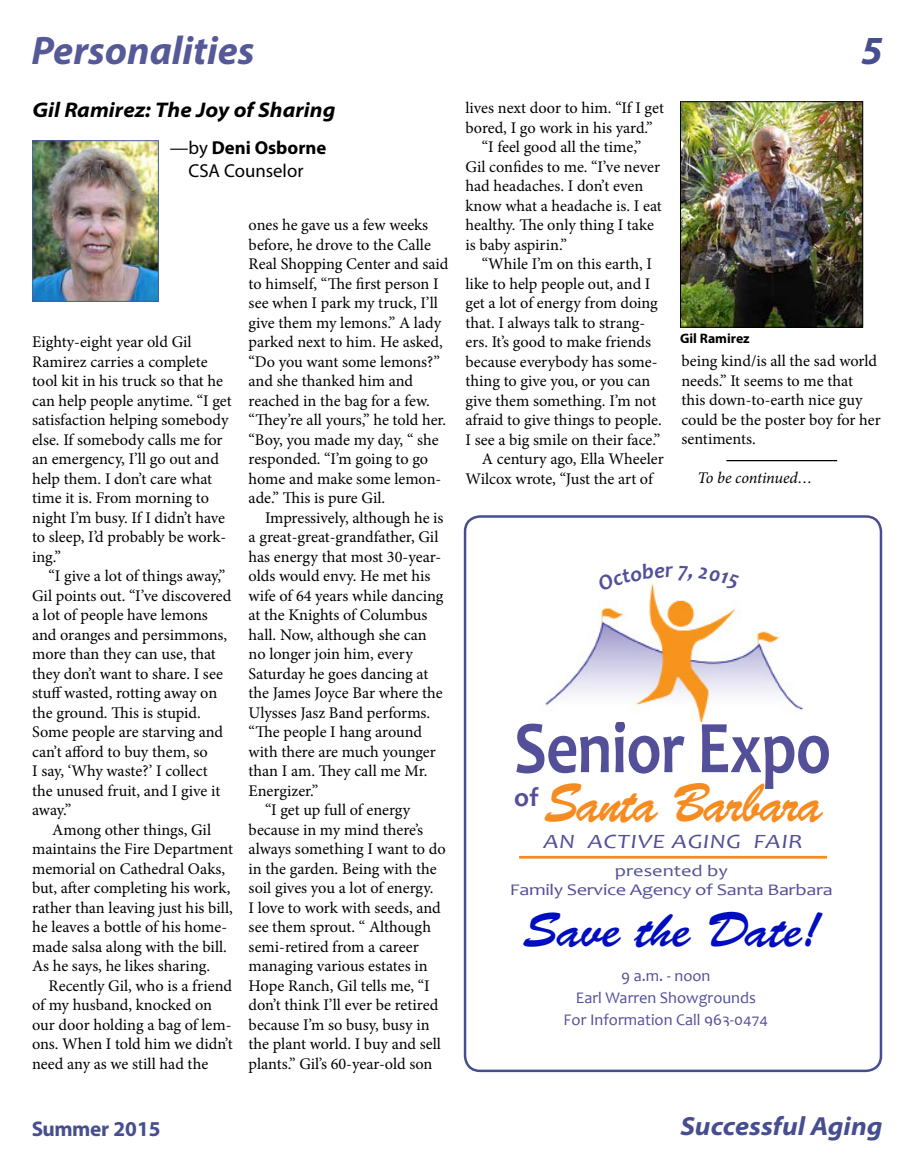
<style>
.page{position:relative;width:916px;height:1170px;background:#fff}
.page>*{position:absolute;margin:0;border:0;box-sizing:border-box;transform-origin:0 0}
.t1{font:700 75.12px "Candara";letter-spacing:-.01em;color:#534f98;scale:.83 1}
.t2{font:55px "Brush Script Std";letter-spacing:-.025em;color:#f68b20;scale:.88 1}
.t3{font:48.88px "Brush Script Std";color:#000ebf}
.t4{font:italic 700 40px "Myriad Pro";color:#555997}
.t5{font:italic 700 40px "Myriad Pro";color:#474e8f}
.t6{font:italic 700 semi-expanded 26.25px "Myriad Pro";color:#474e8f}
.t7{font:italic 700 semi-expanded 21.25px "Myriad Pro";color:#000}
.t8{font:700 21.25px "Myriad Pro";letter-spacing:-.01em;color:#474e8f}
.t9{font:italic 20.38px "Candara";letter-spacing:.03em;color:#534f98;scale:1.25 1}
.t10{font:18.75px/22.5px "Myriad Pro";color:#000;text-align:center}
.t11{font:16.25px/19.5px "Minion Pro";letter-spacing:-.005em;color:#000}
.t12{font:16.25px/21.8px "Candara";color:#534f98;text-align:center}
.t13{font:16.25px/19px "Candara";letter-spacing:-.02em;color:#534f98;text-align:center;scale:1.25 1}
.t14{font:italic 16.25px "Minion Pro";letter-spacing:-.01em;color:#000}
.t15{font:700 13.75px "Myriad Pro";color:#000}
.s1{font-weight:700}
</style>
<div class="page">
<img style="left:545px;top:591px;width:258px;height:130px">
<hr style="left:519px;top:856px;width:307px;height:3px;background:#f68b20">
<div style="left:463px;top:515px;width:419px;height:557px;border:2px solid #474e8f;border-radius:15px"></div>
<img style="left:681px;top:103px;width:180px;height:223px">
<div style="left:679px;top:101px;width:184px;height:227px;border:1px solid #000"></div>
<hr style="left:726px;top:460px;width:111px;height:1px;background:#000">
<img style="left:34px;top:142px;width:123px;height:158px">
<div style="left:32px;top:140px;width:127px;height:162px;border:1px solid #42609e"></div>
<svg style="left:650px;top:583px;width:5px;height:8px"></svg>
<h3 class="t4" style="left:31px;top:25px;width:224px">Personalities</h3>
<h3 class="t7" style="left:32px;top:96px;width:304px">Gil Ramirez: The Joy of Sharing</h3>
<p class="t10" style="left:170px;top:137px;width:158px">—by <span class="s1">Deni Osborne<br></span>CSA Counselor</p>
<p class="t11" style="left:32px;top:332px;width:201px">Eighty-eight year old Gil<br>Ramirez carries a complete tool kit in his truck so that he can help people anytime. “I get satisfaction helping somebody else. If somebody calls me for an emergency, I’ll go out and help them. I don’t care what time it is. From morning to night I’m busy. If I didn’t have to sleep, I’d probably be work&shy;ing.”</p>
<p class="t11" style="left:32px;top:566px;width:201px;text-indent:16px">“I give a lot of things away,”<br>Gil points out. “I’ve discovered a lot of people have lemons and oranges and persimmons, more than they can use, that they don’t want to share. I see stuff wasted, rotting away on the ground. This is stupid.<br>Some people are starving and can’t afford to buy them, so<br>I say, ‘Why waste?’ I collect the unused fruit, and I give it away.”</p>
<p class="t11" style="left:32px;top:820px;width:202px;text-indent:20px">Among other things, Gil maintains the Fire Department memorial on Cathedral Oaks, but, after completing his work, rather than leaving just his bill, he leaves a bottle of his home&shy;made salsa along with the bill.<br>As he says, he likes sharing.</p>
<p class="t11" style="left:32px;top:976px;width:202px;text-indent:16px">Recently Gil, who is a friend of my husband, knocked on our door holding a bag of lem&shy;ons. When I told him we didn’t need any as we still had the</p>
<p class="t11" style="left:248px;top:215px;width:201px">ones he gave us a few weeks before, he drove to the Calle<br>Real Shopping Center and said to himself, “The first person I see when I park my truck, I’ll give them my lemons.” A lady parked next to him. He asked, “Do you want some lemons?” and she thanked him and reached in the bag for a few. “They’re all yours,” he told her. “Boy, you made my day, “ she responded. “I’m going to go home and make some lemon&shy;ade.” This is pure Gil.</p>
<p class="t11" style="left:265px;top:508px;width:180px">Impressively, although he is</p>
<p class="t11" style="left:248px;top:527px;width:191px">a great-great-grandfather, Gil</p>
<p class="t11" style="left:248px;top:547px;width:194px">has energy that most 30-year-</p>
<p class="t11" style="left:248px;top:566px;width:183px">olds would envy. He met his</p>
<p class="t11" style="left:248px;top:586px;width:196px">wife of 64 years while dancing</p>
<p class="t11" style="left:248px;top:605px;width:180px">at the Knights of Columbus</p>
<p class="t11" style="left:248px;top:625px;width:179px">hall. Now, although she can</p>
<p class="t11" style="left:248px;top:644px;width:166px">no longer join him, every</p>
<p class="t11" style="left:248px;top:664px;width:181px">Saturday he goes dancing at</p>
<p class="t11" style="left:248px;top:683px;width:195px">the James Joyce Bar where the</p>
<p class="t11" style="left:248px;top:703px;width:183px">Ulysses Jasz Band performs.</p>
<p class="t11" style="left:248px;top:722px;width:175px">“The people I hang around</p>
<p class="t11" style="left:248px;top:742px;width:189px">with there are much younger</p>
<p class="t11" style="left:248px;top:761px;width:180px">than I am. They call me Mr.</p>
<p class="t11" style="left:248px;top:781px;width:71px">Energizer.”</p>
<p class="t11" style="left:265px;top:800px;width:147px">“I get up full of energy</p>
<p class="t11" style="left:248px;top:820px;width:176px">because in my mind there’s</p>
<p class="t11" style="left:248px;top:839px;width:199px">always something I want to do</p>
<p class="t11" style="left:248px;top:859px;width:189px">in the garden. Being with the</p>
<p class="t11" style="left:248px;top:878px;width:186px">soil gives you a lot of energy.</p>
<p class="t11" style="left:248px;top:898px;width:194px">I love to work with seeds, and</p>
<p class="t11" style="left:248px;top:917px;width:184px">see them sprout. “ Although</p>
<p class="t11" style="left:248px;top:937px;width:171px">semi-retired from a career</p>
<p class="t11" style="left:248px;top:956px;width:180px">managing various estates in</p>
<p class="t11" style="left:248px;top:976px;width:182px">Hope Ranch, Gil tells me, “I</p>
<p class="t11" style="left:248px;top:995px;width:191px">don’t think I’ll ever be retired</p>
<p class="t11" style="left:248px;top:1015px;width:182px">because I’m so busy, busy in</p>
<p class="t11" style="left:248px;top:1034px;width:194px">the plant world. I buy and sell</p>
<p class="t11" style="left:248px;top:1054px;width:185px">plants.” Gil’s 60-year-old son</p>
<h3 class="t8" style="left:32px;top:1115px;width:130px">Summer 2015</h3>
<p class="t11" style="left:465px;top:98px;width:200px">lives next door to him. “If I get</p>
<p class="t11" style="left:465px;top:118px;width:188px">bored, I go work in his yard.”</p>
<p class="t11" style="left:482px;top:137px;width:161px">“I feel good all the time,”</p>
<p class="t11" style="left:465px;top:157px;width:196px">Gil confides to me. “I’ve never</p>
<p class="t11" style="left:465px;top:176px;width:179px">had headaches. I don’t even</p>
<p class="t11" style="left:465px;top:196px;width:198px">know what a headache is. I eat</p>
<p class="t11" style="left:465px;top:215px;width:190px">healthy. The only thing I take</p>
<p class="t11" style="left:465px;top:235px;width:103px">is baby aspirin.”</p>
<p class="t11" style="left:482px;top:254px;width:172px">“While I’m on this earth, I</p>
<p class="t11" style="left:465px;top:274px;width:186px">like to help people out, and I</p>
<p class="t11" style="left:465px;top:293px;width:194px">get a lot of energy from doing</p>
<p class="t11" style="left:465px;top:313px;width:181px">that. I always talk to strang-</p>
<p class="t11" style="left:465px;top:332px;width:187px">ers. It’s good to make friends</p>
<p class="t11" style="left:465px;top:352px;width:193px">because everybody has some-</p>
<p class="t11" style="left:465px;top:371px;width:186px">thing to give you, or you can</p>
<p class="t11" style="left:465px;top:391px;width:192px">give them something. I’m not</p>
<p class="t11" style="left:465px;top:410px;width:198px">afraid to give things to people.</p>
<p class="t11" style="left:465px;top:430px;width:196px">I see a big smile on their face.”</p>
<p class="t11" style="left:482px;top:449px;width:183px">A century ago, Ella Wheeler</p>
<p class="t11" style="left:465px;top:469px;width:189px">Wilcox wrote, “Just the art of</p>
<h3 class="t5" style="left:860px;top:25px;width:23px">5</h3>
<p class="t15" style="left:679px;top:330px;width:71px">Gil Ramirez</p>
<p class="t11" style="left:681px;top:352px;width:201px">being kind/is all the sad world needs.” It seems to me that this down-to-earth nice guy could be the poster boy for her sentiments.</p>
<p class="t14" style="left:697px;top:467px;width:116px">To be continued…</p>
<h1 class="t1" style="left:514px;top:701px;width:383px">Senior Expo</h1>
<h2 class="t2" style="left:514px;top:772px;width:352px"><sup>of</sup> Santa Barbara</h2>
<p class="t9" style="left:543px;top:829px;width:209px">AN ACTIVE AGING FAIR</p>
<p class="t13" style="left:510px;top:861px;width:260px">presented by<br>Family Service Agency of Santa Barbara</p>
<h3 class="t3" style="left:523px;top:903px;width:299px">Save the Date!</h3>
<p class="t12" style="left:563px;top:965px;width:206px">9 a.m. - noon<br>Earl Warren Showgrounds<br>For Information Call 963-0474</p>
<h3 class="t6" style="left:680px;top:1109px;width:204px">Successful Aging</h3>
</div>
